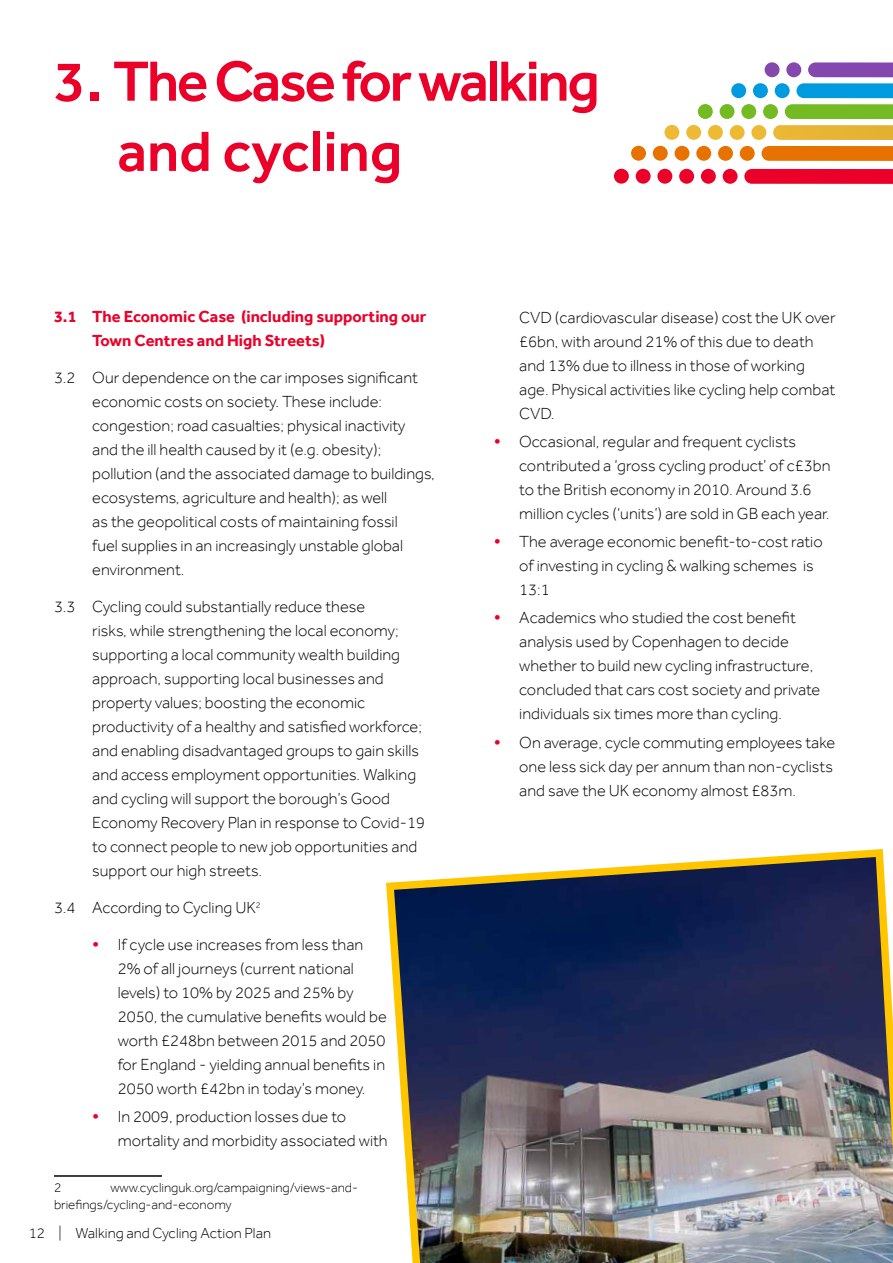
<style>
.page{position:relative;width:893px;height:1263px;background:#fff}
.page>*{position:absolute;margin:0;border:0;box-sizing:border-box;transform-origin:0 0}
.t1{font:500 58.5px/70.2px "Effra";letter-spacing:-.04em;color:#ea0029}
.t2{font:300 16.5px/24px "Effra";color:#000}
.t3{font:700 16.5px/24px "Effra";color:#ea0029}
.t4{font:300 15px "Effra";color:#000}
.t5{font:300 13.5px/16.5px "Effra";color:#000}
.s1{font-weight:700;color:#ea0029}
</style>
<div class="page">
<hr style="left:54px;top:1175px;width:108px;height:2px;background:#000">
<div style="left:723px;top:169px;width:15px;height:15px;background:#ea0029;border-radius:50%"></div>
<div style="left:701px;top:169px;width:15px;height:15px;background:#ea0029;border-radius:50%"></div>
<div style="left:679px;top:169px;width:15px;height:15px;background:#ea0029;border-radius:50%"></div>
<div style="left:657px;top:169px;width:15px;height:15px;background:#ea0029;border-radius:50%"></div>
<div style="left:636px;top:169px;width:15px;height:15px;background:#ea0029;border-radius:50%"></div>
<div style="left:614px;top:169px;width:15px;height:15px;background:#ea0029;border-radius:50%"></div>
<svg style="left:708px;top:125px;width:15px;height:15px"></svg>
<svg style="left:686px;top:125px;width:15px;height:15px"></svg>
<svg style="left:664px;top:125px;width:15px;height:15px"></svg>
<div style="left:763px;top:104px;width:15px;height:15px;background:#74bb23;border-radius:50%"></div>
<div style="left:741px;top:104px;width:15px;height:15px;background:#74bb23;border-radius:50%"></div>
<div style="left:720px;top:104px;width:14px;height:15px;background:#74bb23;border-radius:50%"></div>
<div style="left:698px;top:104px;width:15px;height:15px;background:#74bb23;border-radius:50%"></div>
<div style="left:775px;top:83px;width:15px;height:15px;background:#009ade;border-radius:50%"></div>
<div style="left:753px;top:83px;width:15px;height:15px;background:#009ade;border-radius:50%"></div>
<div style="left:731px;top:83px;width:15px;height:15px;background:#009ade;border-radius:50%"></div>
<div style="left:765px;top:62px;width:14px;height:15px;background:#8347ad;border-radius:50%"></div>
<div style="left:718px;top:146px;width:15px;height:15px;background:#e87200;border-radius:50%"></div>
<div style="left:696px;top:146px;width:15px;height:15px;background:#e87200;border-radius:50%"></div>
<div style="left:675px;top:146px;width:14px;height:15px;background:#e87200;border-radius:50%"></div>
<div style="left:653px;top:146px;width:15px;height:15px;background:#e87200;border-radius:50%"></div>
<div style="left:631px;top:146px;width:15px;height:15px;background:#e87200;border-radius:50%"></div>
<svg style="left:785px;top:62px;width:108px;height:57px"></svg>
<svg style="left:730px;top:125px;width:163px;height:59px"></svg>
<img style="left:386px;top:849px;width:507px;height:414px">
<h1 class="t1" style="left:118px;top:45px;width:484px;text-indent:-64px">3. The Case for walking and cycling</h1>
<p class="t3" style="left:92px;top:305px;width:335px;text-indent:-38px">3.1 The Economic Case (including supporting our<br>Town Centres and High Streets)</p>
<p class="t2" style="left:92px;top:366px;width:344px;text-indent:-38px">3.2 Our dependence on the car imposes significant economic costs on society. These include: congestion; road casualties; physical inactivity and the ill health caused by it (e.g. obesity); pollution (and the associated damage to buildings, ecosystems, agriculture and health); as well<br>as the geopolitical costs of maintaining fossil<br>fuel supplies in an increasingly unstable global environment.</p>
<p class="t2" style="left:92px;top:594px;width:334px;text-indent:-38px">3.3 Cycling could substantially reduce these<br>risks, while strengthening the local economy; supporting a local community wealth building approach, supporting local businesses and property values; boosting the economic productivity of a healthy and satisfied workforce; and enabling disadvantaged groups to gain skills and access employment opportunities. Walking and cycling will support the borough’s Good Economy Recovery Plan in response to Covid-19 to connect people to new job opportunities and support our high streets.</p>
<p class="t2" style="left:54px;top:895px;width:208px">3.4 According to Cycling UK<sup>2</sup></p>
<p class="t2" style="left:118px;top:932px;width:271px;text-indent:-26px"><span class="s1">•</span> If cycle use increases from less than 2% of all journeys (current national levels) to 10% by 2025 and 25% by 2050, the cumulative benefits would be worth £248bn between 2015 and 2050 for England - yielding annual benefits in 2050 worth £42bn in today’s money.</p>
<p class="t2" style="left:118px;top:1104px;width:271px;text-indent:-26px"><span class="s1">•</span> In 2009, production losses due to mortality and morbidity associated with</p>
<p class="t5" style="left:54px;top:1180px;width:306px;text-indent:56px">www.cyclinguk.org/campaigning/views-and&shy;briefings/cycling-and-economy</p>
<p class="t5" style="left:54px;top:1180px;width:9px">2</p>
<p class="t4" style="left:29px;top:1224px;width:244px">12 | Walking and Cycling Action Plan</p>
<p class="t2" style="left:519px;top:305px;width:318px">CVD (cardiovascular disease) cost the UK over £6bn, with around 21% of this due to death and 13% due to illness in those of working age. Physical activities like cycling help combat CVD.</p>
<p class="t2" style="left:519px;top:429px;width:313px;text-indent:-26px"><span class="s1">•</span> Occasional, regular and frequent cyclists contributed a ‘gross cycling product’ of c£3bn to the British economy in 2010. Around 3.6 million cycles (‘units’) are sold in GB each year.</p>
<p class="t2" style="left:519px;top:529px;width:305px;text-indent:-26px"><span class="s1">•</span> The average economic benefit-to-cost ratio of investing in cycling &amp; walking schemes is<br>13:1</p>
<p class="t2" style="left:519px;top:606px;width:303px;text-indent:-26px"><span class="s1">•</span> Academics who studied the cost benefit analysis used by Copenhagen to decide whether to build new cycling infrastructure, concluded that cars cost society and private individuals six times more than cycling.</p>
<p class="t2" style="left:519px;top:730px;width:318px;text-indent:-26px"><span class="s1">•</span> On average, cycle commuting employees take one less sick day per annum than non-cyclists and save the UK economy almost £83m.</p>
</div>
